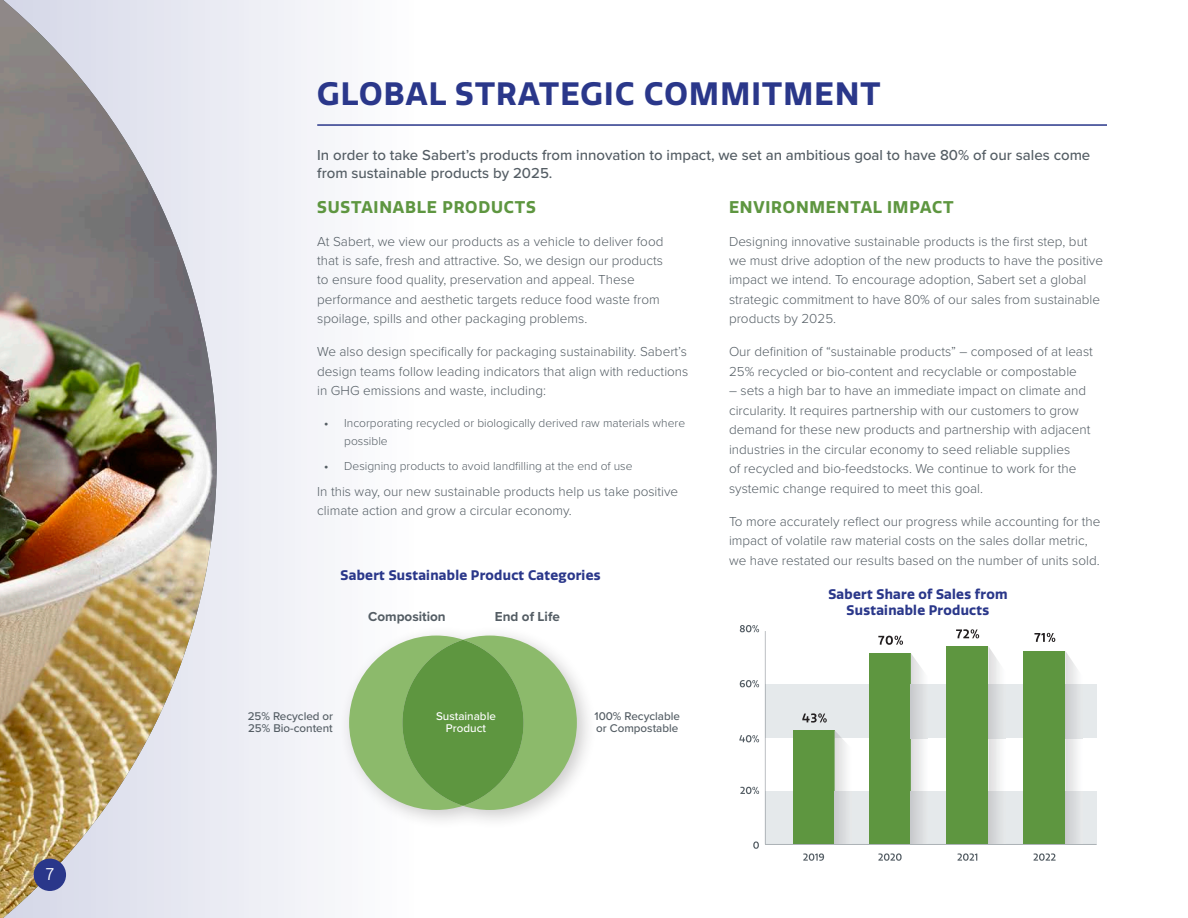
<style>
.page{position:relative;width:1188px;height:918px;background:#fff}
.page>*{position:absolute;margin:0;border:0;box-sizing:border-box;transform-origin:0 0}
.t1{font:700 31.5px "Quatro";letter-spacing:.04em;color:#2a378a}
.t2{font:700 16.5px "Quatro";letter-spacing:.05em;color:#5e9640}
.t3{font:16.5px "Quatro";color:#fff}
.t4{font:500 15px/18px "Proxima Nova";color:#545d64}
.t5{font:300 13.5px/19.5px "Proxima Nova";color:#545d64}
.t6{font:700 13.5px/16.5px "Quatro";letter-spacing:.02em;color:#2a378a;text-align:center}
.t7{font:700 13.5px "Proxima Nova";color:#545d64}
.t8{font:300 12px/18px "Proxima Nova";color:#545d64}
.t9{font:500 11.7px/12px "Proxima Nova";color:#545d64}
.t10{font:500 11.7px/12px "Proxima Nova";color:#fff;text-align:center}
.s1{font-weight:700}
</style>
<div class="page">
<div style="left:0;top:0;width:420px;height:918px;background:#f4f4f9"></div>
<img style="left:0;top:0;width:217px;height:918px">
<svg style="left:753px;top:841px;width:6px;height:8px"></svg>
<svg style="left:740px;top:787px;width:19px;height:7px"></svg>
<svg style="left:739px;top:735px;width:20px;height:7px"></svg>
<svg style="left:740px;top:680px;width:19px;height:7px"></svg>
<svg style="left:740px;top:625px;width:19px;height:7px"></svg>
<svg style="left:765px;top:631px;width:332px;height:213px"></svg>
<svg style="left:802px;top:713px;width:25px;height:10px"></svg>
<img style="left:835px;top:738px;width:16px;height:106px">
<svg style="left:835px;top:730px;width:7px;height:8px"></svg>
<div style="left:947px;top:647px;width:41px;height:197px;background:#5e9640"></div>
<img style="left:988px;top:646px;width:17px;height:198px">
<img style="left:988px;top:685px;width:17px;height:53px">
<svg style="left:803px;top:853px;width:21px;height:8px"></svg>
<svg style="left:878px;top:853px;width:24px;height:8px"></svg>
<svg style="left:958px;top:853px;width:19px;height:8px"></svg>
<svg style="left:1034px;top:853px;width:22px;height:8px"></svg>
<svg style="left:956px;top:629px;width:23px;height:9px"></svg>
<div style="left:869px;top:654px;width:42px;height:190px;background:#5e9640"></div>
<img style="left:911px;top:653px;width:17px;height:191px">
<img style="left:911px;top:685px;width:17px;height:53px">
<svg style="left:878px;top:636px;width:25px;height:9px"></svg>
<div style="left:1024px;top:651px;width:41px;height:193px;background:#5e9640"></div>
<img style="left:1065px;top:651px;width:17px;height:193px">
<img style="left:1065px;top:685px;width:17px;height:53px">
<svg style="left:1034px;top:633px;width:21px;height:9px"></svg>
<div style="left:339px;top:625px;width:258px;height:205px;background:#231f20;opacity:.23"></div>
<svg style="left:349px;top:636px;width:228px;height:174px"></svg>
<div style="left:402px;top:640px;width:122px;height:166px;background:#5e9640;border-radius:50%"></div>
<div style="left:34px;top:859px;width:32px;height:32px;background:#2a378a;border-radius:50%"></div>
<hr style="left:317px;top:124px;width:790px;height:2px;background:#2a378a">
<p class="t3" style="left:46px;top:865px;width:10px">7</p>
<h1 class="t1" style="left:317px;top:75px;width:565px">GLOBAL STRATEGIC COMMITMENT</h1>
<p class="t4" style="left:317px;top:146px;width:775px">In order to take Sabert’s products from innovation to impact, we set an ambitious goal to have 80% of our sales come from sustainable products by 2025.</p>
<p class="t2" style="left:317px;top:197px;width:220px">SUSTAINABLE PRODUCTS</p>
<p class="t5" style="left:317px;top:231px;width:348px">At Sabert, we view our products as a vehicle to deliver food that is safe, fresh and attractive. So, we design our products to ensure food quality, preservation and appeal. These performance and aesthetic targets reduce food waste from spoilage, spills and other packaging problems.</p>
<p class="t5" style="left:317px;top:341px;width:373px;text-align:justify">We also design specifically for packaging sustainability. Sabert’s design teams follow leading indicators that align with reductions in GHG emissions and waste, including:</p>
<p class="t8" style="left:344px;top:413px;width:342px;text-indent:-20px"><span class="s1">•</span> Incorporating recycled or biologically derived raw materials where possible</p>
<p class="t8" style="left:324px;top:456px;width:310px"><span class="s1">•</span> Designing products to avoid landfilling at the end of use</p>
<p class="t5" style="left:317px;top:481px;width:362px">In this way, our new sustainable products help us take positive climate action and grow a circular economy.</p>
<p class="t2" style="left:729px;top:197px;width:226px">ENVIRONMENTAL IMPACT</p>
<p class="t5" style="left:729px;top:231px;width:376px">Designing innovative sustainable products is the first step, but we must drive adoption of the new products to have the positive impact we intend. To encourage adoption, Sabert set a global strategic commitment to have 80% of our sales from sustainable products by 2025.</p>
<p class="t5" style="left:729px;top:341px;width:365px">Our definition of “sustainable products” – composed of at least<br>25% recycled or bio-content and recyclable or compostable</p>
<p class="t5" style="left:729px;top:380px;width:363px">– sets a high bar to have an immediate impact on climate and circularity. It requires partnership with our customers to grow demand for these new products and partnership with adjacent industries in the circular economy to seed reliable supplies<br>of recycled and bio-feedstocks. We continue to work for the systemic change required to meet this goal.</p>
<p class="t5" style="left:729px;top:511px;width:373px">To more accurately reflect our progress while accounting for the impact of volatile raw material costs on the sales dollar metric, we have restated our results based on the number of units sold.</p>
<p class="t6" style="left:341px;top:567px;width:261px">Sabert Sustainable Product Categories</p>
<p class="t7" style="left:368px;top:607px;width:79px">Composition</p>
<p class="t7" style="left:495px;top:607px;width:67px">End of Life</p>
<p class="t9" style="left:248px;top:710px;width:87px">25% Recycled or<br>25% Bio-content</p>
<p class="t9" style="left:595px;top:709px;width:87px">100% Recyclable or Compostable</p>
<p class="t10" style="left:436px;top:710px;width:61px">Sustainable<br>Product</p>
<p class="t6" style="left:828px;top:586px;width:181px">Sabert Share of Sales from<br>Sustainable Products</p>
</div>
